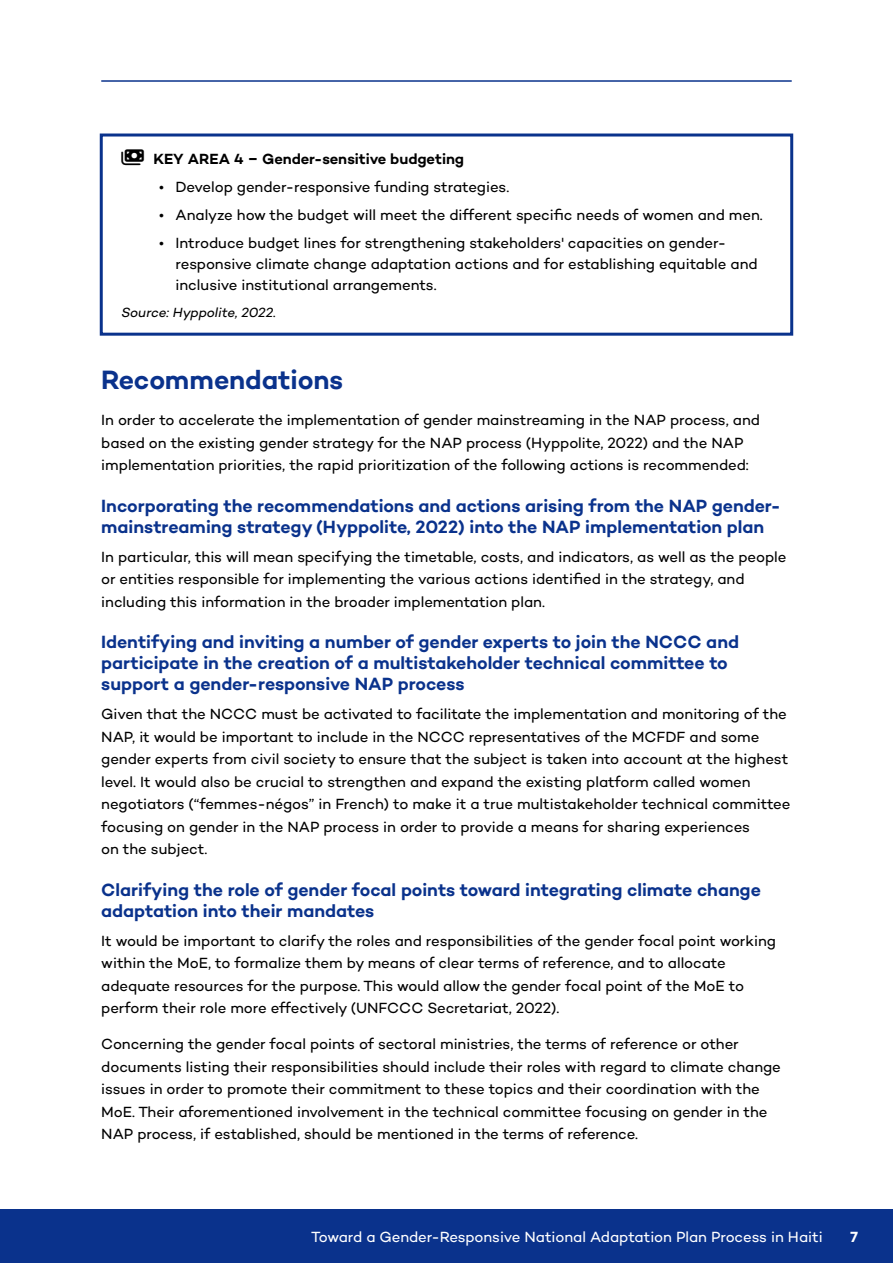
<style>
.page{position:relative;width:893px;height:1263px;background:#fff}
.page>*{position:absolute;margin:0;border:0;box-sizing:border-box;transform-origin:0 0}
.t1{font:600 27px "Campton";letter-spacing:-.005em;color:#0a328c}
.t2{font:600 18px/21px "Campton";letter-spacing:-.005em;color:#0a328c}
.t3{font:15px/22.5px "Campton";letter-spacing:-.005em;color:#000}
.t4{font:15px "Campton";letter-spacing:-.005em;color:#fff}
.Box_Body{font:600 15px "Campton";letter-spacing:-.005em;color:#000}
.t5{font:600 15px "Campton";color:#fff}
.Box_Body__last{font:italic 13.5px "Campton";letter-spacing:-.01em;color:#000}
</style>
<div class="page">
<hr style="left:101px;top:80px;width:691px;height:2px;background:#0a328c">
<div style="left:0;top:1209px;width:893px;height:54px;background:#0a328c"></div>
<div style="left:100px;top:134px;width:693px;height:202px;border:3px solid #0a328c"></div>
<p class="Box_Body" style="left:153px;top:150px;width:312px">KEY AREA 4 – Gender-sensitive budgeting</p>
<p class="t3" style="left:159px;top:175px;width:351px">• Develop gender-responsive funding strategies.</p>
<p class="t3" style="left:159px;top:203px;width:605px">• Analyze how the budget will meet the different specific needs of women and men.</p>
<p class="t3" style="left:176px;top:232px;width:584px;line-height:21px;text-indent:-16px">• Introduce budget lines for strengthening stakeholders' capacities on gender&shy;responsive climate change adaptation actions and for establishing equitable and inclusive institutional arrangements.</p>
<p class="Box_Body__last" style="left:122px;top:304px;width:156px">Source: Hyppolite, 2022.</p>
<h1 class="t1" style="left:101px;top:363px;width:244px">Recommendations</h1>
<p class="t3" style="left:101px;top:409px;width:660px">In order to accelerate the implementation of gender mainstreaming in the NAP process, and based on the existing gender strategy for the NAP process (Hyppolite, 2022) and the NAP implementation priorities, the rapid prioritization of the following actions is recommended:</p>
<h3 class="t2" style="left:101px;top:494px;width:681px">Incorporating the recommendations and actions arising from the NAP gender&shy;mainstreaming strategy (Hyppolite, 2022) into the NAP implementation plan</h3>
<p class="t3" style="left:101px;top:545px;width:687px">In particular, this will mean specifying the timetable, costs, and indicators, as well as the people or entities responsible for implementing the various actions identified in the strategy, and including this information in the broader implementation plan.</p>
<h3 class="t2" style="left:101px;top:631px;width:639px">Identifying and inviting a number of gender experts to join the NCCC and participate in the creation of a multistakeholder technical committee to support a gender-responsive NAP process</h3>
<p class="t3" style="left:101px;top:703px;width:691px">Given that the NCCC must be activated to facilitate the implementation and monitoring of the NAP, it would be important to include in the NCCC representatives of the MCFDF and some gender experts from civil society to ensure that the subject is taken into account at the highest level. It would also be crucial to strengthen and expand the existing platform called women negotiators (“femmes-négos” in French) to make it a true multistakeholder technical committee focusing on gender in the NAP process in order to provide a means for sharing experiences<br>on the subject.</p>
<h3 class="t2" style="left:101px;top:878px;width:661px">Clarifying the role of gender focal points toward integrating climate change adaptation into their mandates</h3>
<p class="t3" style="left:101px;top:929px;width:676px">It would be important to clarify the roles and responsibilities of the gender focal point working within the MoE, to formalize them by means of clear terms of reference, and to allocate adequate resources for the purpose. This would allow the gender focal point of the MoE to perform their role more effectively (UNFCCC Secretariat, 2022).</p>
<p class="t3" style="left:101px;top:1033px;width:681px">Concerning the gender focal points of sectoral ministries, the terms of reference or other documents listing their responsibilities should include their roles with regard to climate change issues in order to promote their commitment to these topics and their coordination with the MoE. Their aforementioned involvement in the technical committee focusing on gender in the NAP process, if established, should be mentioned in the terms of reference.</p>
<p class="t4" style="left:311px;top:1227px;width:513px">Toward a Gender-Responsive National Adaptation Plan Process in Haiti</p>
<p class="t5" style="left:850px;top:1227px;width:9px">7</p>
</div>
